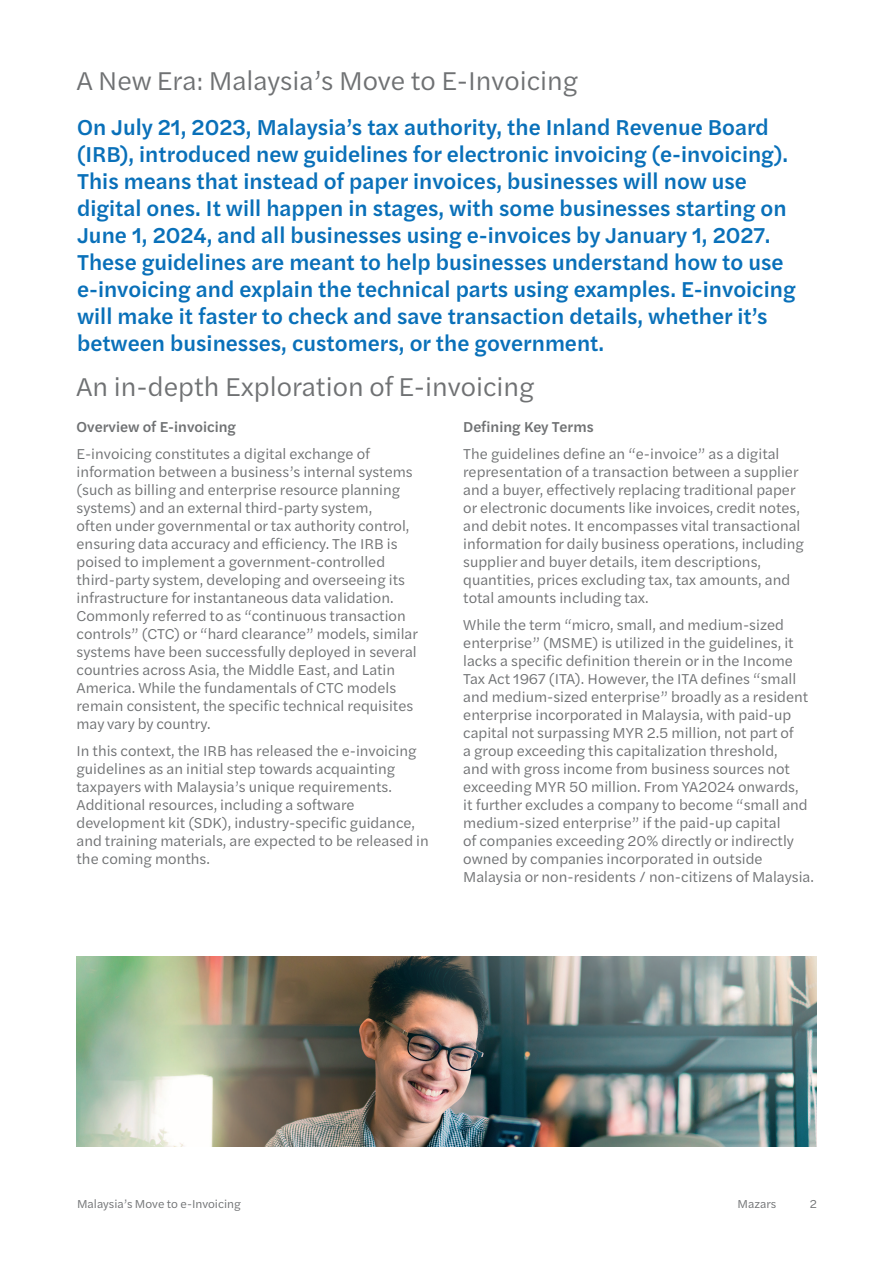
<style>
.page{position:relative;width:893px;height:1263px;background:#fff}
.page>*{position:absolute;margin:0;border:0;box-sizing:border-box;transform-origin:0 0}
.t1{font:27px "Halyard Text";color:#6f7173}
.t2{font:500 22.5px/27px "Halyard Text";color:#0970b9}
.t3{font:15px/18px "Halyard Text";color:#6f7173}
.t4{font:500 15px "Halyard Text";color:#6f7173}
.t5{font:12px "Halyard Text";color:#6f7173}
</style>
<div class="page">
<img style="left:77px;top:957px;width:740px;height:189px">
<h1 class="t1" style="left:77px;top:61px;width:503px">A New Era: Malaysia’s Move to E-Invoicing</h1>
<p class="t2" style="left:77px;top:113px;width:720px">On July 21, 2023, Malaysia’s tax authority, the Inland Revenue Board (IRB), introduced new guidelines for electronic invoicing (e-invoicing).<br>This means that instead of paper invoices, businesses will now use digital ones. It will happen in stages, with some businesses starting on June 1, 2024, and all businesses using e-invoices by January 1, 2027.<br>These guidelines are meant to help businesses understand how to use e-invoicing and explain the technical parts using examples. E-invoicing will make it faster to check and save transaction details, whether it’s between businesses, customers, or the government.</p>
<h1 class="t1" style="left:76px;top:368px;width:460px">An in-depth Exploration of E-invoicing</h1>
<p class="t4" style="left:77px;top:416px;width:161px">Overview of E-invoicing</p>
<p class="t3" style="left:77px;top:444px;width:343px">E-invoicing constitutes a digital exchange of information between a business’s internal systems (such as billing and enterprise resource planning systems) and an external third-party system,<br>often under governmental or tax authority control, ensuring data accuracy and efficiency. The IRB is poised to implement a government-controlled third-party system, developing and overseeing its infrastructure for instantaneous data validation.<br>Commonly referred to as “continuous transaction controls” (CTC) or “hard clearance” models, similar systems have been successfully deployed in several countries across Asia, the Middle East, and Latin America. While the fundamentals of CTC models remain consistent, the specific technical requisites may vary by country.</p>
<p class="t3" style="left:77px;top:741px;width:354px">In this context, the IRB has released the e-invoicing guidelines as an initial step towards acquainting taxpayers with Malaysia’s unique requirements.<br>Additional resources, including a software development kit (SDK), industry-specific guidance, and training materials, are expected to be released in the coming months.</p>
<p class="t4" style="left:463px;top:416px;width:132px">Defining Key Terms</p>
<p class="t3" style="left:463px;top:444px;width:342px">The guidelines define an “e-invoice” as a digital representation of a transaction between a supplier and a buyer, effectively replacing traditional paper or electronic documents like invoices, credit notes, and debit notes. It encompasses vital transactional information for daily business operations, including supplier and buyer details, item descriptions, quantities, prices excluding tax, tax amounts, and total amounts including tax.</p>
<p class="t3" style="left:463px;top:615px;width:352px">While the term “micro, small, and medium-sized enterprise” (MSME) is utilized in the guidelines, it lacks a specific definition therein or in the Income Tax Act 1967 (ITA). However, the ITA defines “small and medium-sized enterprise” broadly as a resident enterprise incorporated in Malaysia, with paid-up capital not surpassing MYR 2.5 million, not part of<br>a group exceeding this capitalization threshold,<br>and with gross income from business sources not exceeding MYR 50 million. From YA2024 onwards,<br>it further excludes a company to become “small and medium-sized enterprise” if the paid-up capital<br>of companies exceeding 20% directly or indirectly owned by companies incorporated in outside Malaysia or non-residents / non-citizens of Malaysia.</p>
<p class="t5" style="left:77px;top:1195px;width:165px">Malaysia’s Move to e-Invoicing</p>
<p class="t5" style="left:738px;top:1195px;width:40px">Mazars</p>
<p class="t5" style="left:810px;top:1195px;width:9px">2</p>
</div>
